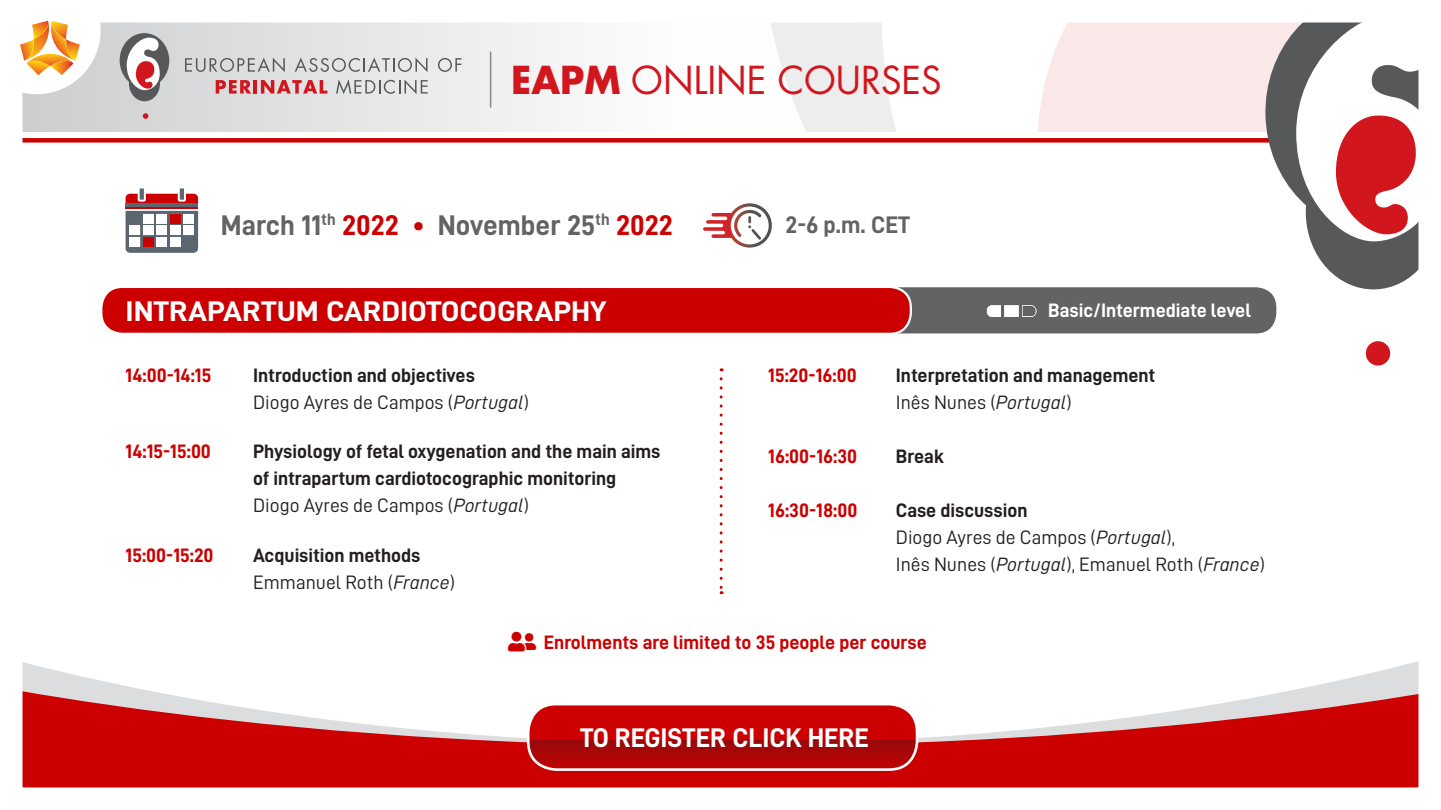
<style>
.page{position:relative;width:1441px;height:810px;background:#fff}
.page>*{position:absolute;margin:0;border:0;box-sizing:border-box;transform-origin:0 0}
.t1{font:37.5px "Futura Std";color:#d2161e}
.t2{font:28.5px "D DIN Bold";color:#636366}
.t3{font:28.5px "D DIN Bold";color:#fff;scale:1.1 1}
.t4{font:27px "D DIN Bold";letter-spacing:-.005em;color:#fff}
.t5{font:24px "D DIN Bold";color:#636366}
.t6{font:19.5px/27px "D DIN Bold";color:#231f20}
.t7{font:19.5px/27px "D DIN";color:#231f20}
.t8{font:19.5px "D DIN Bold";color:#c00}
.t9{font:19.5px "D DIN Bold";color:#fff}
.s1{font-weight:700}
.s2{color:#c00}
.s3{font-family:"D DIN Italic"}
</style>
<div class="page">
<svg style="left:23px;top:661px;width:1394px;height:126px"></svg>
<svg style="left:23px;top:23px;width:540px;height:109px"></svg>
<svg style="left:771px;top:23px;width:110px;height:109px;background:#efefef"></svg>
<svg style="left:881px;top:23px;width:15px;height:109px"></svg>
<div style="left:119px;top:33px;width:51px;height:55px;background:#57585a;border-radius:50%"></div>
<div style="left:129px;top:66px;width:31px;height:36px;background:#57585a;border-radius:50%"></div>
<svg style="left:143px;top:113px;width:5px;height:6px"></svg>
<svg style="left:127px;top:38px;width:33px;height:52px"></svg>
<svg style="left:185px;top:58px;width:100px;height:14px"></svg>
<svg style="left:294px;top:58px;width:133px;height:14px;background:#c1c2c3"></svg>
<svg style="left:438px;top:58px;width:23px;height:14px"></svg>
<svg style="left:336px;top:79px;width:91px;height:15px"></svg>
<svg style="left:216px;top:80px;width:35px;height:14px"></svg>
<hr style="left:254px;top:80px;width:3px;height:14px;background:#d2161e">
<svg style="left:261px;top:80px;width:66px;height:14px"></svg>
<hr style="left:490px;top:52px;width:1px;height:56px;background:#231f20">
<svg style="left:125px;top:211px;width:73px;height:42px;background:#717780"></svg>
<hr style="left:125px;top:207px;width:73px;height:2px;background:#c00">
<hr style="left:125px;top:203px;width:73px;height:4px;background:#5a6670">
<svg style="left:125px;top:189px;width:73px;height:14px"></svg>
<div style="left:143px;top:214px;width:11px;height:9px;background:#fff"></div>
<div style="left:157px;top:214px;width:10px;height:9px;background:#fff"></div>
<div style="left:170px;top:214px;width:10px;height:9px;background:#c00"></div>
<div style="left:183px;top:214px;width:11px;height:9px;background:#fff"></div>
<div style="left:130px;top:226px;width:10px;height:9px;background:#fff"></div>
<div style="left:143px;top:226px;width:11px;height:9px;background:#fff"></div>
<div style="left:157px;top:226px;width:10px;height:9px;background:#fff"></div>
<div style="left:170px;top:226px;width:10px;height:9px;background:#fff"></div>
<div style="left:183px;top:226px;width:11px;height:9px;background:#fff"></div>
<div style="left:130px;top:238px;width:10px;height:9px;background:#fff"></div>
<div style="left:143px;top:238px;width:11px;height:9px;background:#c00"></div>
<div style="left:157px;top:238px;width:10px;height:9px;background:#fff"></div>
<div style="left:170px;top:238px;width:10px;height:9px;background:#fff"></div>
<div style="left:528px;top:704px;width:388px;height:66px;background:#c00;border-radius:28px"></div>
<svg style="left:528px;top:741px;width:388px;height:29px;background:#ac0808"></svg>
<div style="left:527px;top:703px;width:391px;height:68px;border:3px solid #fff;border-radius:28px"></div>
<div style="left:21px;top:138px;width:1256px;height:5px;background:#c00"></div>
<div style="left:840px;top:287px;width:436px;height:47px;background:#636366;border-radius:21px"></div>
<div style="left:839px;top:286px;width:438px;height:49px;border:2px solid #fff;border-radius:21px"></div>
<div style="left:101px;top:287px;width:809px;height:47px;background:#c00;border-radius:21px"></div>
<div style="left:100px;top:286px;width:811px;height:49px;border:2px solid #fff;border-radius:21px"></div>
<div style="left:1365px;top:341px;width:24px;height:25px;background:#d2161e;border-radius:50%"></div>
<svg style="left:1036px;top:23px;width:381px;height:267px"></svg>
<svg style="left:719px;top:379px;width:3px;height:215px"></svg>
<img style="left:986px;top:305px;width:49px;height:12px">
<svg style="left:703px;top:203px;width:69px;height:45px"></svg>
<svg style="left:20px;top:20px;width:81px;height:74px"></svg>
<h1 class="t1" style="left:511px;top:57px;width:432px"><span class="s1">EAPM</span> ONLINE COURSES</h1>
<h2 class="t2" style="left:221px;top:209px;width:453px">March 11<sup>th</sup> <span class="s2">2022 •</span> November 25<sup>th</sup> <span class="s2">2022</span></h2>
<p class="t5" style="left:785px;top:212px;width:126px">2-6 p.m. CET</p>
<h2 class="t3" style="left:125px;top:295px;width:439px">INTRAPARTUM CARDIOTOCOGRAPHY</h2>
<p class="t9" style="left:1047px;top:299px;width:204px">Basic/Intermediate level</p>
<p class="t8" style="left:125px;top:364px;width:87px">14:00-14:15</p>
<p class="t6" style="left:253px;top:361px;width:223px">Introduction and objectives</p>
<p class="t7" style="left:253px;top:388px;width:277px">Diogo Ayres de Campos (<span class="s3">Portugal</span>)</p>
<p class="t8" style="left:125px;top:441px;width:87px">14:15-15:00</p>
<p class="t6" style="left:253px;top:438px;width:409px">Physiology of fetal oxygenation and the main aims of intrapartum cardiotocographic monitoring</p>
<p class="t7" style="left:253px;top:492px;width:277px">Diogo Ayres de Campos (<span class="s3">Portugal</span>)</p>
<p class="t8" style="left:125px;top:544px;width:90px">15:00-15:20</p>
<p class="t6" style="left:253px;top:541px;width:168px">Acquisition methods</p>
<p class="t7" style="left:253px;top:568px;width:203px">Emmanuel Roth (<span class="s3">France</span>)</p>
<p class="t8" style="left:768px;top:364px;width:90px">15:20-16:00</p>
<p class="t6" style="left:895px;top:361px;width:261px">Interpretation and management</p>
<p class="t7" style="left:895px;top:388px;width:177px">Inês Nunes (<span class="s3">Portugal</span>)</p>
<p class="t8" style="left:768px;top:445px;width:90px">16:00-16:30</p>
<p class="t6" style="left:895px;top:442px;width:50px">Break</p>
<p class="t8" style="left:768px;top:499px;width:91px">16:30-18:00</p>
<p class="t6" style="left:895px;top:496px;width:133px">Case discussion</p>
<p class="t7" style="left:895px;top:523px;width:371px">Diogo Ayres de Campos (<span class="s3">Portugal</span>),<br>Inês Nunes (<span class="s3">Portugal</span>), Emanuel Roth (<span class="s3">France</span>)</p>
<p class="t8" style="left:544px;top:631px;width:384px">Enrolments are limited to 35 people per course</p>
<h3 class="t4" style="left:580px;top:723px;width:290px">TO REGISTER CLICK HERE</h3>
</div>
